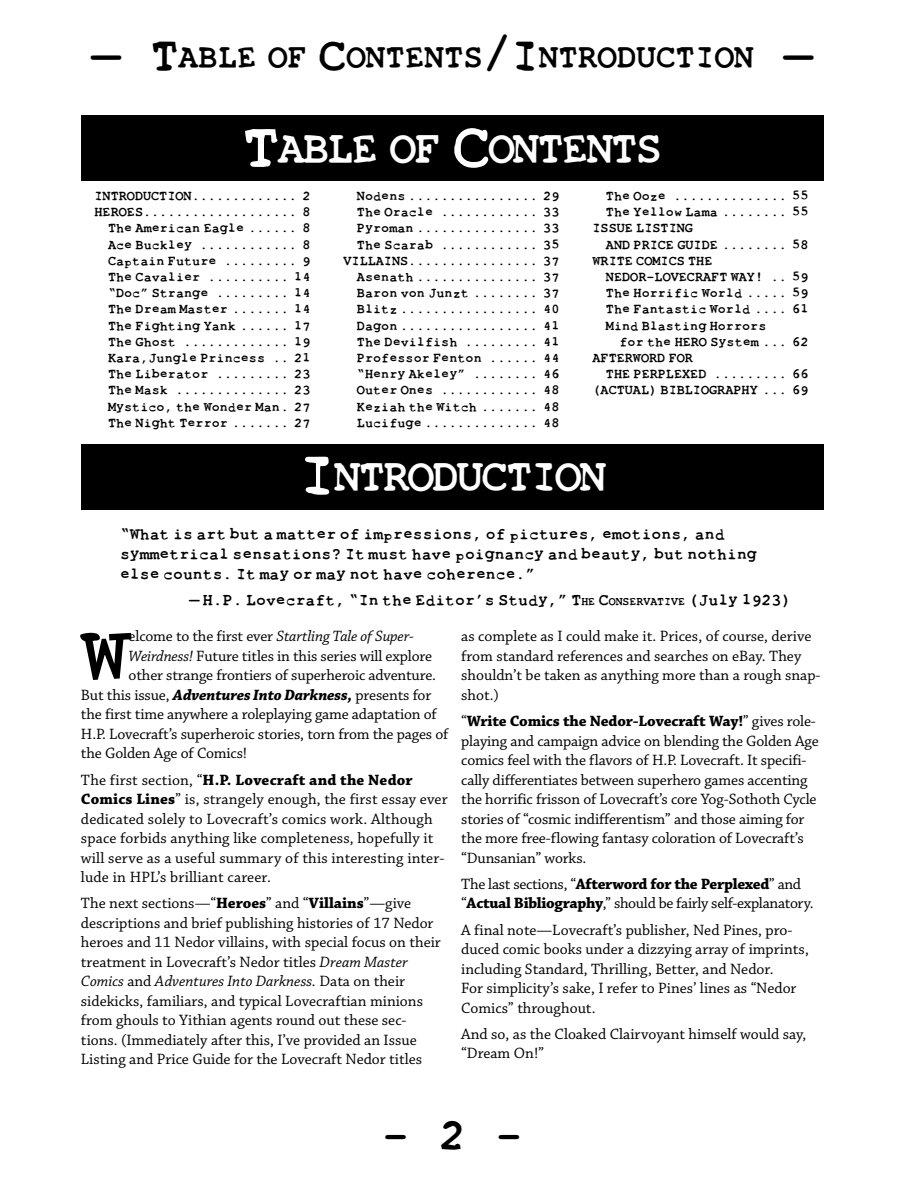
<style>
.page{position:relative;width:918px;height:1188px;background:#fff}
.page>*{position:absolute;margin:0;border:0;box-sizing:border-box;transform-origin:0 0}
.t1{font:80.7px "Toxica";color:#000}
.t2{font:45px "Toxica";color:#000}
.t3{font:44.1px "Toxica";letter-spacing:-.045em;color:#fff}
.t4{font:32.55px "Toxica";color:#000}
.t5{font:16.5px/19.8px "Toxica";color:#000}
.t6{font:15.75px/19.5px "Chaparral Pro";color:#000}
.t7{font:15.75px/19.5px "Chaparral Pro";letter-spacing:-.02em;color:#000}
.t8{font:italic 15.75px "Chaparral Pro";letter-spacing:-.01em;color:#000}
.t9{font:13.5px/16.2px "Toxica";color:#000;text-align:justify}
.s1{font-size:46.5px}
.s2{font-size:63px}
.s3{font-style:inherit}
.s4{font-size:11.55px}
.s5{font-style:normal}
.s6{font-style:italic}
.s7{font-weight:700;font-style:italic}
.s8{font-weight:700}
</style>
<div class="page">
<div style="left:81px;top:115px;width:743px;height:65px;background:#000"></div>
<div style="left:81px;top:444px;width:743px;height:66px;background:#000"></div>
<svg style="left:241px;top:180px;width:201px;height:1px"></svg>
<svg style="left:450px;top:180px;width:213px;height:1px"></svg>
<h3 class="t4" style="left:92px;top:38px;width:722px"><span class="s1">— T</span>ABLE OF <span class="s1">C</span>ONTENTS<span class="s1">/I</span>NTRODUCTI ON <span class="s1">—</span></h3>
<h3 class="t3" style="left:242px;top:124px;width:422px"><span class="s2">T</span>ABLE OF <span class="s2">C</span>ONTENTS</h3>
<p class="t9" style="left:94px;top:188px;width:218px;text-align:right">............. 2<br>Heroes................... 8<br>The American Eagle ...... 8<br>Ace Buckley ............ 8<br>Captain Future ......... 9<br>The Cavalier .......... 14 “Doc” Strange ......... 14<br>The Dream Master ....... 14<br>The Fighting Yank ...... 17<br>The Ghost ............. 19<br>Kara,Jungle Princess .. 21<br>The Liberator ......... 23<br>The Mask .............. 23<br>Mystico, the Wonder Man. 27<br>The Night Terror ....... 27</p>
<p class="t9" style="left:357px;top:188px;width:204px">Nodens ................ 29</p>
<p class="t9" style="left:94px;top:188px;width:66px">Introduction</p>
<p class="t9" style="left:357px;top:204px;width:204px">The Oracle ............ 33</p>
<p class="t9" style="left:357px;top:220px;width:204px">Pyroman ............... 33</p>
<p class="t9" style="left:357px;top:236px;width:204px">The Scarab ............ 35</p>
<p class="t9" style="left:343px;top:253px;width:17px">Villains</p>
<p class="t9" style="left:357px;top:253px;width:204px;text-indent:51px">................ 37<br>Asenath ............... 37<br>Baron von Junzt ........ 37<br>Blitz ................. 40<br>Dagon ................. 41<br>The Devilfish ......... 41<br>Professor Fenton ...... 44 “Henry Akeley” ........ 46<br>Outer Ones ............ 48<br>Keziah the Witch ....... 48<br>Lucifuge .............. 48</p>
<p class="t9" style="left:606px;top:188px;width:204px">The Ooze .............. 55</p>
<p class="t9" style="left:606px;top:204px;width:204px">The Yellow Lama ........ 55</p>
<p class="t9" style="left:592px;top:220px;width:61px">Issue Listing</p>
<p class="t9" style="left:606px;top:236px;width:9px">and</p>
<p class="t9" style="left:634px;top:236px;width:25px">Price</p>
<p class="t9" style="left:677px;top:236px;width:25px">Guide</p>
<p class="t9" style="left:722px;top:236px;width:88px">........ 58</p>
<p class="t9" style="left:592px;top:253px;width:25px">Write</p>
<p class="t9" style="left:636px;top:253px;width:17px">Comics</p>
<p class="t9" style="left:688px;top:253px;width:9px">the</p>
<p class="t9" style="left:606px;top:269px;width:66px">Nedor-Lovec</p>
<p class="t9" style="left:695px;top:269px;width:18px">raft</p>
<p class="t9" style="left:606px;top:269px;width:204px;text-indent:125px">Way! .. 59<br>The Horrific World ..... 59<br>The Fantastic World .... 61<br>Mind Blasting Horrors</p>
<p class="t9" style="left:592px;top:334px;width:218px;text-indent:27px">for the HERO System ... 62<br>Afte rword For</p>
<p class="t9" style="left:592px;top:366px;width:217px;text-indent:14px">The Perplexed ......... 66 (Actual ) Bibliog</p>
<p class="t9" style="left:717px;top:382px;width:18px">raphy</p>
<p class="t9" style="left:763px;top:382px;width:47px">... 69</p>
<h3 class="t3" style="left:298px;top:452px;width:310px"><span class="s2">I</span>NTRODUCTI ON</h3>
<p class="t5" style="left:120px;top:524px;width:638px">“What is art but a matter of impressions, of pictures, emotions, and symmetrical sensations? It must have poignancy and beauty, but nothing else counts. It may or may not have coherence.”</p>
<p class="t5" style="left:189px;top:590px;width:603px">— H.P. Lovecraft, “In the Editor’s Study,” <span class="s3">T</span><span class="s4">HE</span> <span class="s3">C</span><span class="s4">ONSERVATIVE</span> (July 1923)</p>
<p class="t8" style="left:129px;top:628px;width:287px"><span class="s5">elcome to the first ever</span> Startling Tale of Super-</p>
<p class="t6" style="left:129px;top:647px;width:305px"><span class="s6">Weirdness!</span> Future titles in this series will explore</p>
<p class="t6" style="left:129px;top:666px;width:309px">other strange frontiers of superheroic adventure.</p>
<p class="t6" style="left:81px;top:686px;width:352px">But this issue, <span class="s7">Adventures Into Darkness,</span> presents for</p>
<p class="t6" style="left:81px;top:705px;width:357px">the first time anywhere a roleplaying game adaptation of</p>
<p class="t6" style="left:81px;top:725px;width:369px">H.P. Lovecraft’s superheroic stories, torn from the pages of</p>
<p class="t6" style="left:81px;top:744px;width:168px">the Golden Age of Comics!</p>
<p class="t6" style="left:81px;top:770px;width:368px">The first section, “<span class="s8">H.P. Lovecraft and the Nedor Comics Lines</span>” is, strangely enough, the first essay ever dedicated solely to Lovecraft’s comics work. Although space forbids anything like completeness, hopefully it will serve as a useful summary of this interesting inter&shy;lude in HPL’s brilliant career.</p>
<p class="t6" style="left:81px;top:894px;width:361px">The next sections—“<span class="s8">Heroes</span>” and “<span class="s8">Villains</span>”—give descriptions and brief publishing histories of 17 Nedor heroes and 11 Nedor villains, with special focus on their treatment in Lovecraft’s Nedor titles <span class="s6">Dream Master Comics</span> and <span class="s6">Adventures Into Darkness.</span> Data on their sidekicks, familiars, and typical Lovecraftian minions from ghouls to Yithian agents round out these sec&shy;tions. (Immediately after this, I’ve provided an Issue Listing and Price Guide for the Lovecraft Nedor titles</p>
<h1 class="t1" style="left:81px;top:610px;width:50px">W</h1>
<p class="t6" style="left:461px;top:627px;width:361px">as complete as I could make it. Prices, of course, derive from standard references and searches on eBay. They shouldn’t be taken as anything more than a rough snap&shy;shot.)</p>
<p class="t6" style="left:461px;top:712px;width:359px">“<span class="s8">Write Comics the Nedor-Lovecraft Way!</span>” gives role&shy;playing and campaign advice on blending the Golden Age comics feel with the flavors of H.P. Lovecraft. It specifi&shy;cally differentiates between superhero games accenting the horrific frisson of Lovecraft’s core Yog-Sothoth Cycle stories of “cosmic indifferentism” and those aiming for the more free-flowing fantasy coloration of Lovecraft’s “Dunsanian” works.</p>
<p class="t7" style="left:461px;top:875px;width:354px">The last sections, “<span class="s8">Afterword for the Perplexed</span>” and “<span class="s8">Actual Bibliography</span>,” should be fairly self-explanatory.</p>
<p class="t6" style="left:461px;top:920px;width:349px">A final note—Lovecraft’s publisher, Ned Pines, pro&shy;duced comic books under a dizzying array of imprints, including Standard, Thrilling, Better, and Nedor.<br>For simplicity’s sake, I refer to Pines’ lines as “Nedor Comics” throughout.</p>
<p class="t6" style="left:461px;top:1025px;width:347px">And so, as the Cloaked Clairvoyant himself would say, “Dream On!”</p>
<h2 class="t2" style="left:382px;top:1109px;width:142px">- 2 -</h2>
</div>
